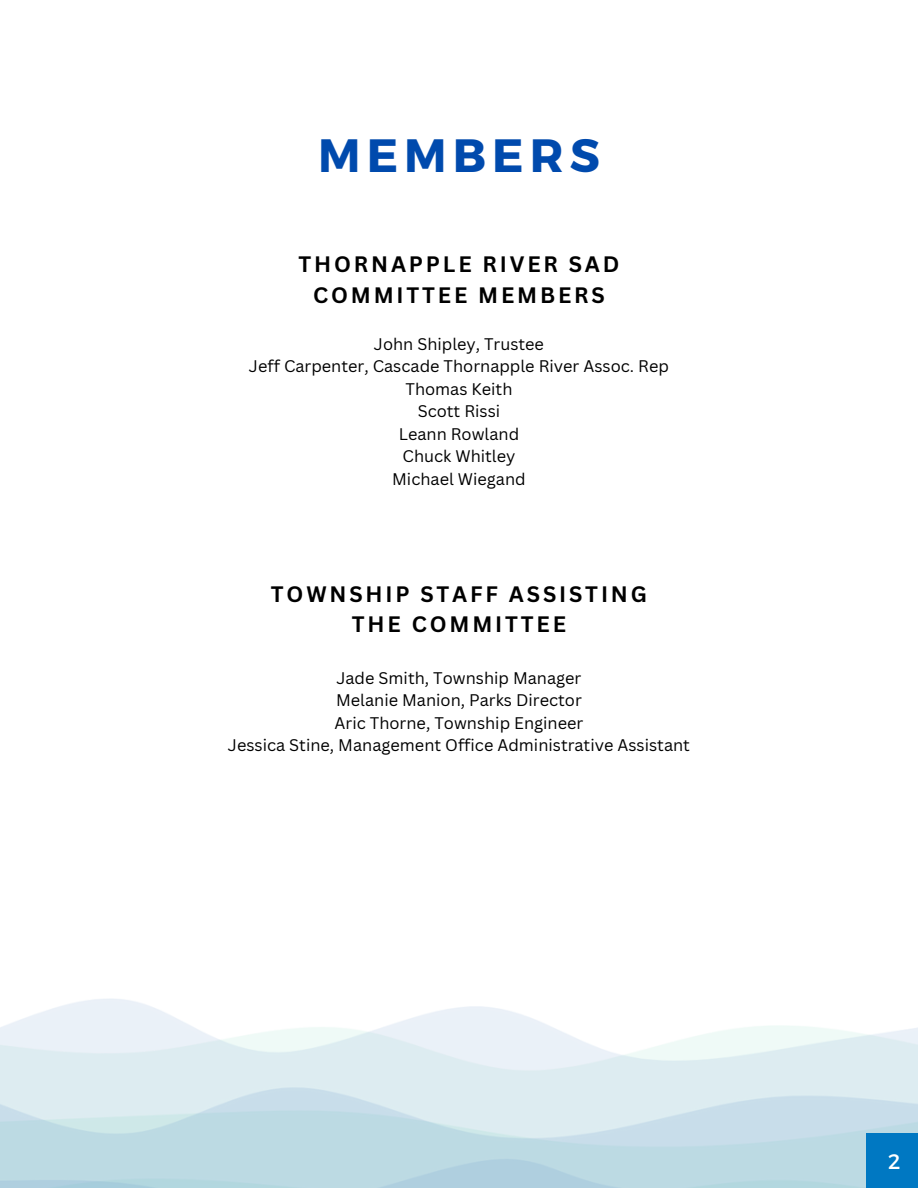
<style>
.page{position:relative;width:918px;height:1188px;background:#fff}
.page>*{position:absolute;margin:0;border:0;box-sizing:border-box;transform-origin:0 0}
.t1{font:700 46.65px "Montserrat";letter-spacing:.13em;color:#004aad}
.t2{font:700 21.75px/30.3px "Canva Sans";letter-spacing:.13em;color:#000;text-align:center}
.t3{font:21px "Montserrat";color:#fff}
.t4{font:16.35px "Canva Sans";color:#000}
</style>
<div class="page">
<img style="left:0;top:999px;width:918px;height:189px">
<div style="left:867px;top:1133px;width:51px;height:55px;background:#0078c2"></div>
<p class="t1" style="left:318px;top:125px;width:283px">MEMBERS</p>
<p class="t2" style="left:298px;top:249px;width:323px">THORNAPPLE RIVER SAD<br>COMMITTEE MEMBERS</p>
<p class="t4" style="left:374px;top:332px;width:172px">John Shipley, Trustee</p>
<p class="t4" style="left:249px;top:355px;width:422px">Jeff Carpenter, Cascade Thornapple River Assoc. Rep</p>
<h2 class="t4" style="left:405px;top:377px;width:109px">Thomas Keith</h2>
<p class="t4" style="left:418px;top:400px;width:84px">Scott Rissi</p>
<p class="t4" style="left:399px;top:422px;width:122px">Leann Rowland</p>
<p class="t4" style="left:403px;top:445px;width:114px">Chuck Whitley</p>
<p class="t4" style="left:392px;top:467px;width:135px">Michael Wiegand</p>
<p class="t2" style="left:271px;top:578px;width:378px">TOWNSHIP STAFF ASSISTING<br>THE COMMITTEE</p>
<h1 class="t4" style="left:336px;top:666px;width:246px">Jade Smith, Township Manager</h1>
<h2 class="t4" style="left:336px;top:689px;width:247px">Melanie Manion, Parks Director</h2>
<p class="t4" style="left:335px;top:711px;width:250px">Aric Thorne, Township Engineer</p>
<p class="t4" style="left:228px;top:734px;width:464px">Jessica Stine, Management Office Administrative Assistant</p>
<p class="t3" style="left:888px;top:1147px;width:14px">2</p>
</div>
